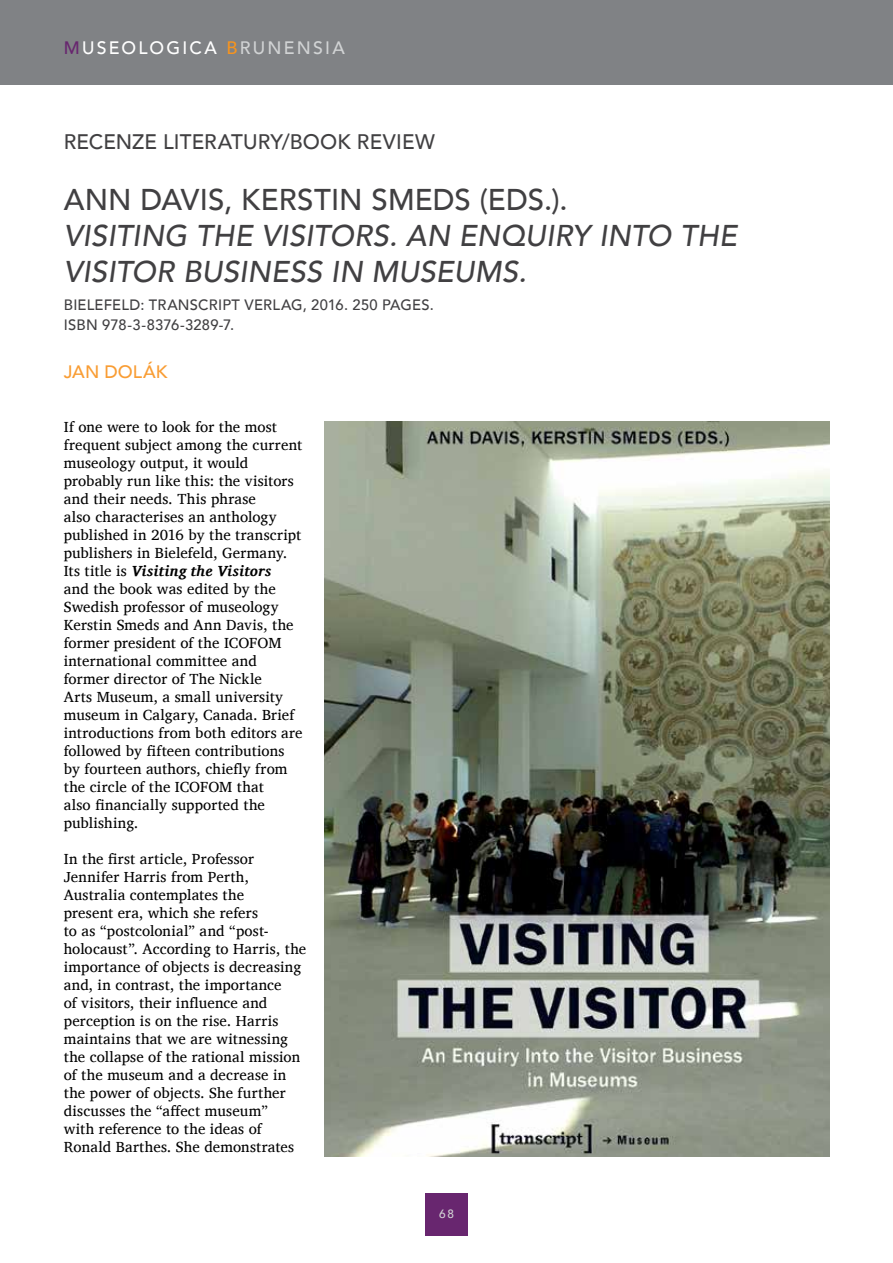
<style>
.page{position:relative;width:893px;height:1263px;background:#fff}
.page>*{position:absolute;margin:0;border:0;box-sizing:border-box;transform-origin:0 0}
.t1{font:italic 500 30px/36px "Avenir";letter-spacing:.005em;color:#414042}
.t2{font:500 30px "Avenir";letter-spacing:.005em;color:#414042}
.t3{font:500 21px "Avenir";letter-spacing:.005em;color:#414042}
.t4{font:500 18px "Avenir";letter-spacing:.125em;color:#fff}
.t5{font:500 18px "Avenir";letter-spacing:.005em;color:#f99d34}
.t6{font:15px/18px "Charis SIL";letter-spacing:.01em;color:#000}
.t7{font:500 15px/19.5px "Avenir";letter-spacing:.015em;color:#414042}
.t8{font:500 12px "Avenir";color:#d1d3d4}
.s1{color:#68266f}
.s2{color:#f7941e}
.s3{color:#d1d3d4}
.s4{font-weight:700;font-style:italic}
</style>
<div class="page">
<div style="left:0;top:0;width:893px;height:85px;background:#808285"></div>
<div style="left:425px;top:1193px;width:43px;height:42px;background:#68266f"></div>
<img style="left:325px;top:421px;width:504px;height:736px">
<p class="t4" style="left:64px;top:32px;width:282px"><span class="s1">M</span>USEOLOGICA <span class="s2">B</span><span class="s3">RUNENSIA</span></p>
<h2 class="t3" style="left:64px;top:124px;width:373px">RECENZE LITERATURY/BOOK REVIEW</h2>
<h1 class="t2" style="left:64px;top:174px;width:505px">ANN DAVIS, KERSTIN SMEDS (EDS.).</h1>
<h1 class="t1" style="left:64px;top:218px;width:675px">VISITING THE VISITORS. AN ENQUIRY INTO THE<br>VISITOR BUSINESS IN MUSEUMS.</h1>
<p class="t7" style="left:64px;top:294px;width:372px">BIELEFELD: TRANSCRIPT VERLAG, 2016. 250 PAGES.<br>ISBN 978-3-8376-3289-7.</p>
<p class="t5" style="left:64px;top:356px;width:105px">JAN DOLÁK</p>
<p class="t6" style="left:64px;top:418px;width:240px">If one were to look for the most frequent subject among the current museology output, it would probably run like this: the visitors and their needs. This phrase<br>also characterises an anthology published in 2016 by the transcript publishers in Bielefeld, Germany.<br>Its title is <span class="s4">Visiting the Visitors<br></span>and the book was edited by the<br>Swedish professor of museology<br>Kerstin Smeds and Ann Davis, the former president of the ICOFOM international committee and former director of The Nickle<br>Arts Museum, a small university museum in Calgary, Canada. Brief introductions from both editors are followed by fifteen contributions by fourteen authors, chiefly from the circle of the ICOFOM that<br>also financially supported the publishing.</p>
<p class="t6" style="left:64px;top:850px;width:244px">In the first article, Professor<br>Jennifer Harris from Perth,<br>Australia contemplates the<br>present era, which she refers<br>to as “postcolonial” and “post&shy;holocaust”. According to Harris, the importance of objects is decreasing and, in contrast, the importance<br>of visitors, their influence and perception is on the rise. Harris maintains that we are witnessing the collapse of the rational mission of the museum and a decrease in the power of objects. She further discusses the “affect museum”<br>with reference to the ideas of<br>Ronald Barthes. She demonstrates</p>
<p class="t8" style="left:439px;top:1203px;width:16px">68</p>
</div>
